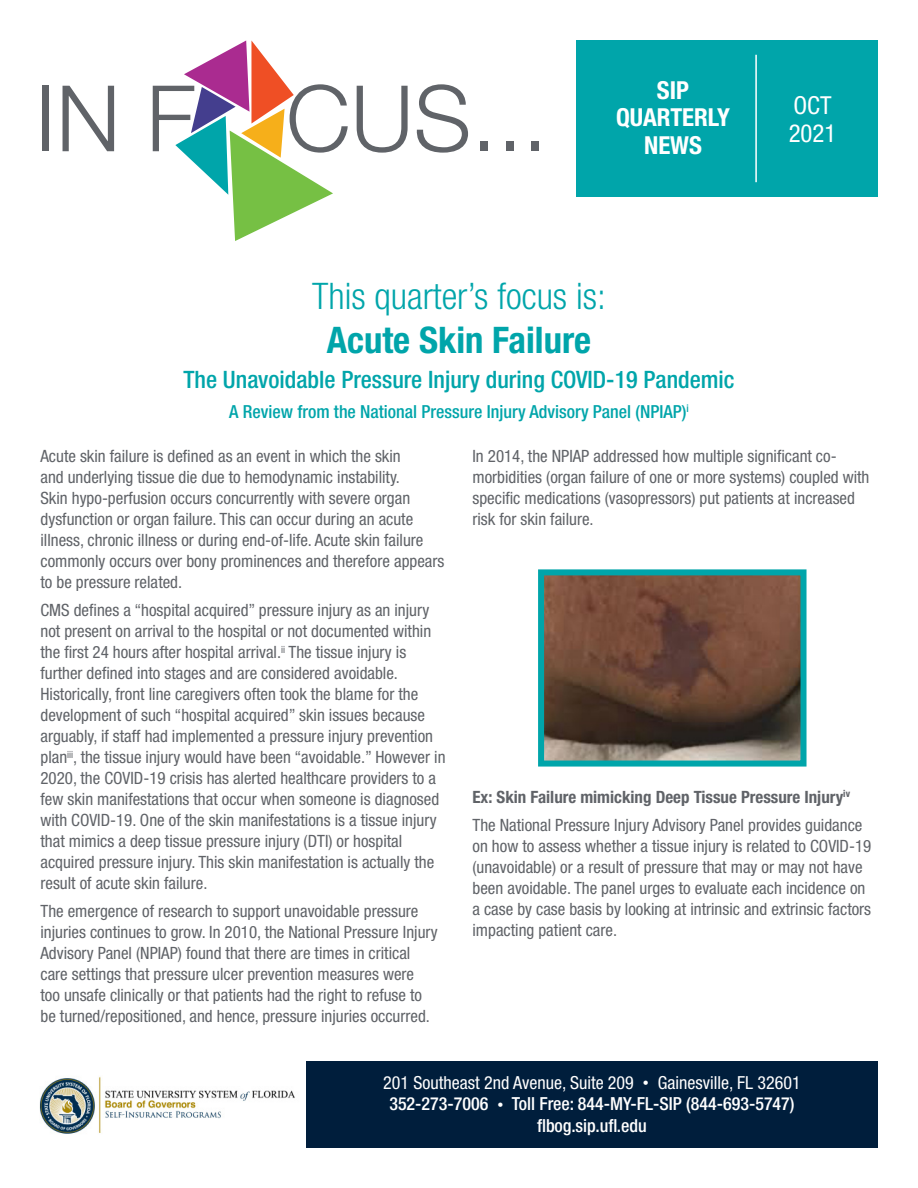
<style>
.page{position:relative;width:918px;height:1188px;background:#fff}
.page>*{position:absolute;margin:0;border:0;box-sizing:border-box;transform-origin:0 0}
.t1{font:300 condensed 36.6px "Helvetica Neue LT Std";color:#00a5aa}
.t2{font:700 condensed 36.6px "Helvetica Neue LT Std";color:#00a5aa}
.t3{font:700 condensed 24.75px/27.5px "Helvetica Neue LT Std";color:#fff;text-align:center}
.t4{font:condensed 24.75px/27.5px "Helvetica Neue LT Std";color:#fff}
.t5{font:500 condensed 24px "Helvetica Neue LT Std";color:#00a5aa}
.t6{font:500 condensed 18px/21.6px "Helvetica Neue LT Std";color:#fff;text-align:center}
.t7{font:500 condensed 18px "Helvetica Neue LT Std";color:#00a5aa}
.t8{font:condensed 16.95px/21px "Helvetica Neue LT Std";color:#606368}
.s1{font-weight:700}
.s2{font-weight:400}
.s3{font-weight:400;font-size:12px}
.s4{font-size:12px}
</style>
<div class="page">
<div style="left:576px;top:40px;width:302px;height:157px;background:#00a5aa"></div>
<hr style="left:755px;top:55px;width:2px;height:127px;background:#fff">
<div style="left:43px;top:86px;width:6px;height:65px;background:#606368"></div>
<svg style="left:63px;top:86px;width:51px;height:65px"></svg>
<svg style="left:357px;top:86px;width:51px;height:67px"></svg>
<svg style="left:416px;top:84px;width:52px;height:69px"></svg>
<div style="left:480px;top:142px;width:8px;height:9px;background:#606368"></div>
<div style="left:506px;top:142px;width:7px;height:9px;background:#606368"></div>
<div style="left:531px;top:142px;width:8px;height:9px;background:#606368"></div>
<svg style="left:153px;top:40px;width:195px;height:201px"></svg>
<div style="left:306px;top:1061px;width:572px;height:87px;background:#001e3c"></div>
<img style="left:39px;top:1077px;width:256px;height:57px">
<img style="left:545px;top:576px;width:255px;height:184px">
<div style="left:538px;top:569px;width:269px;height:198px;border:6px solid #00a5aa"></div>
<h2 class="t3" style="left:616px;top:76px;width:116px">SIP<br>QUARTERLY<br>NEWS</h2>
<h2 class="t4" style="left:789px;top:91px;width:49px">OCT<br>2021</h2>
<h1 class="t1" style="left:312px;top:275px;width:295px">This quarter’s focus is:</h1>
<h1 class="t2" style="left:327px;top:318px;width:266px">Acute Skin Failure</h1>
<h3 class="t5" style="left:183px;top:365px;width:553px">The Unavoidable Pressure Injury during COVID-19 Pandemic</h3>
<p class="t7" style="left:229px;top:400px;width:461px">A Review from the National Pressure Injury Advisory Panel (NPIAP)<sup>i</sup></p>
<p class="t8" style="left:472px;top:446px;width:399px">In 2014, the NPIAP addressed how multiple significant co&shy;morbidities (organ failure of one or more systems) coupled with specific medications (vasopressors) put patients at increased risk for skin failure.</p>
<p class="t8" style="left:40px;top:446px;width:405px">Acute skin failure is defined as an event in which the skin<br>and underlying tissue die due to hemodynamic instability.<br>Skin hypo-perfusion occurs concurrently with severe organ dysfunction or organ failure. This can occur during an acute illness, chronic illness or during end-of-life. Acute skin failure commonly occurs over bony prominences and therefore appears to be pressure related.</p>
<p class="t8" style="left:40px;top:600px;width:407px">CMS defines a “hospital acquired” pressure injury as an injury not present on arrival to the hospital or not documented within the first 24 hours after hospital arrival.<sup>ii</sup> The tissue injury is further defined into stages and are considered avoidable.<br>Historically, front line caregivers often took the blame for the development of such “hospital acquired” skin issues because arguably, if staff had implemented a pressure injury prevention plan<sup>iii</sup>, the tissue injury would have been “avoidable.” However in 2020, the COVID-19 crisis has alerted healthcare providers to a few skin manifestations that occur when someone is diagnosed with COVID-19. One of the skin manifestations is a tissue injury that mimics a deep tissue pressure injury (DTI) or hospital acquired pressure injury. This skin manifestation is actually the result of acute skin failure.</p>
<p class="t8" style="left:40px;top:900px;width:399px">The emergence of research to support unavoidable pressure injuries continues to grow. In 2010, the National Pressure Injury Advisory Panel (NPIAP) found that there are times in critical care settings that pressure ulcer prevention measures were too unsafe clinically or that patients had the right to refuse to be turned/repositioned, and hence, pressure injuries occurred.</p>
<p class="t8" style="left:472px;top:783px;width:391px;line-height:27.8px"><span class="s1">Ex: Skin Failure mimicking Deep Tissue Pressure Injury</span><sup>iv<br></sup>The National Pressure Injury Advisory Panel provides guidance</p>
<p class="t8" style="left:473px;top:835px;width:400px">on how to assess whether a tissue injury is related to COVID-19 (unavoidable) or a result of pressure that may or may not have been avoidable. The panel urges to evaluate each incidence on a case by case basis by looking at intrinsic and extrinsic factors impacting patient care.</p>
<p class="t6" style="left:383px;top:1071px;width:419px"><span class="s2">201 Southeast 2nd Avenue, Suite 209</span> <span class="s3">•</span> <span class="s2">Gainesville, FL 32601<br></span>352-273-7006 <span class="s4">•</span> Toll Free: 844-MY-FL-SIP (844-693-5747) flbog.sip.ufl.edu</p>
</div>
